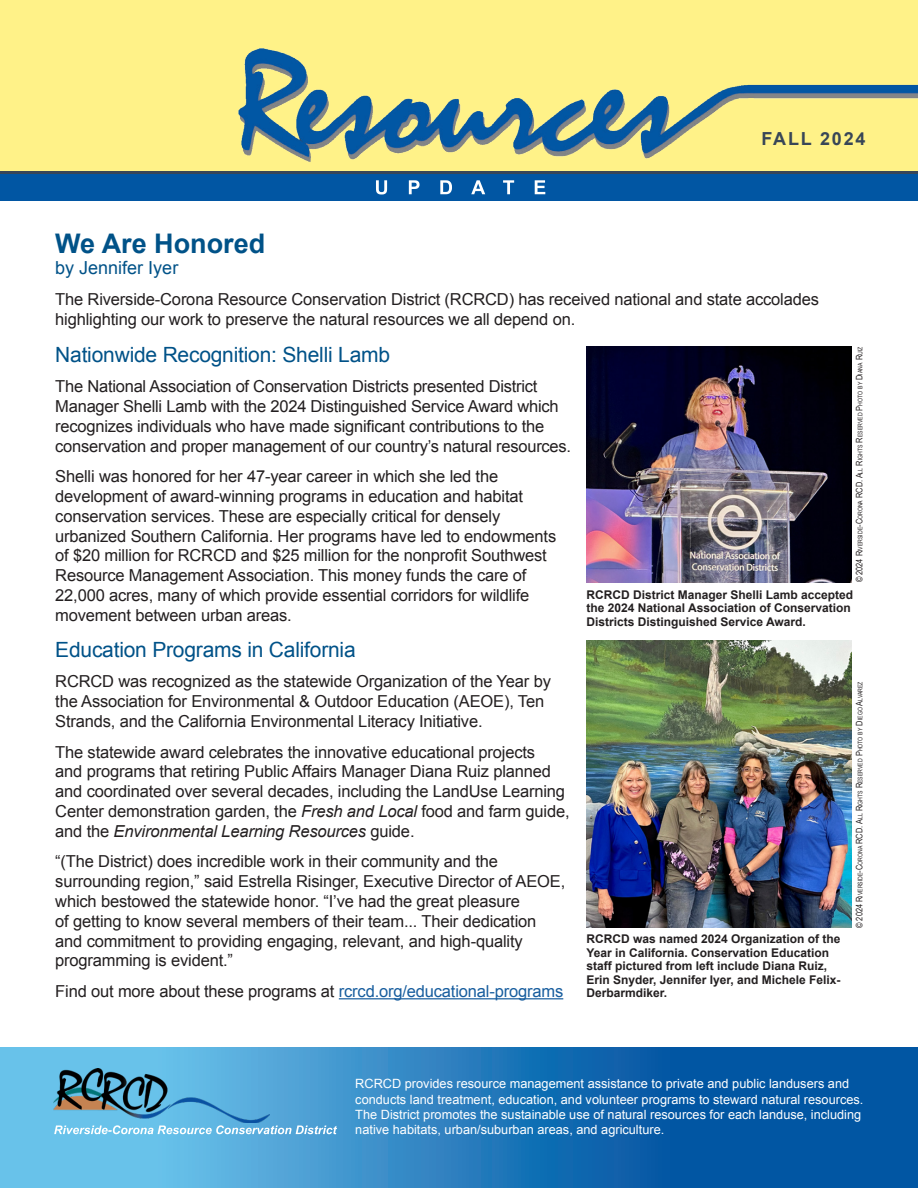
<style>
.page{position:relative;width:918px;height:1188px;background:#fff}
.page>*{position:absolute;margin:0;border:0;box-sizing:border-box;transform-origin:0 0}
.t1{font:700 27px "Arial";color:#005288}
.t2{font:21px "Arial";letter-spacing:-.01em;color:#005288}
.t3{font:18px "Arial";color:#005288}
.t4{font:700 18px "Arial";letter-spacing:.1em;color:#384657}
.t5{font:16.5px/19.8px "Arial";letter-spacing:-.01em;color:#231f20}
.t6{font:12.75px/15.3px "Arial";color:#fff}
.t7{font:700 12px/13.5px "Arial";color:#231f20}
.Paragraph_Style_news_text{font:6.3px "Arial Narrow";color:#231f20}
.s1{font-style:italic}
.s2{color:#175d9e}
.s3{font-size:9px}
</style>
<div class="page">
<img style="left:586px;top:641px;width:266px;height:287px">
<div style="left:0;top:0;width:918px;height:189px;background:#fff288"></div>
<svg style="left:0;top:1048px;width:918px;height:140px;background:#287ebe"></svg>
<div style="left:0;top:171px;width:918px;height:27px;background:#384657"></div>
<div style="left:0;top:174px;width:918px;height:27px;background:#0156a3"></div>
<img style="left:238px;top:48px;width:680px;height:114px">
<svg style="left:376px;top:180px;width:169px;height:15px"></svg>
<svg style="left:54px;top:1125px;width:283px;height:9px"></svg>
<img style="left:54px;top:1068px;width:215px;height:55px">
<hr style="left:339px;top:998px;width:224px;height:1px;background:#175d9e">
<img style="left:586px;top:346px;width:266px;height:236px">
<p class="t4" style="left:761px;top:127px;width:106px">FALL 2024</p>
<p class="t1" style="left:55px;top:225px;width:212px">We Are Honored</p>
<p class="t3" style="left:55px;top:256px;width:125px">by Jennifer Iyer</p>
<p class="t5" style="left:55px;top:289px;width:765px">The Riverside-Corona Resource Conservation District (RCRCD) has received national and state accolades highlighting our work to preserve the natural resources we all depend on.</p>
<p class="t2" style="left:55px;top:341px;width:336px">Nationwide Recognition: Shelli Lamb</p>
<p class="t5" style="left:55px;top:377px;width:517px">The National Association of Conservation Districts presented District Manager Shelli Lamb with the 2024 Distinguished Service Award which recognizes individuals who have made significant contributions to the conservation and proper management of our country’s natural resources.</p>
<p class="t5" style="left:55px;top:467px;width:502px">Shelli was honored for her 47-year career in which she led the development of award-winning programs in education and habitat conservation services. These are especially critical for densely urbanized Southern California. Her programs have led to endowments of $20 million for RCRCD and $25 million for the nonprofit Southwest Resource Management Association. This money funds the care of 22,000 acres, many of which provide essential corridors for wildlife movement between urban areas.</p>
<p class="t2" style="left:55px;top:636px;width:302px">Education Programs in California</p>
<p class="t5" style="left:55px;top:672px;width:497px">RCRCD was recognized as the statewide Organization of the Year by the Association for Environmental &amp; Outdoor Education (AEOE), Ten<br>Strands, and the California Environmental Literacy Initiative.</p>
<p class="t5" style="left:55px;top:742px;width:516px">The statewide award celebrates the innovative educational projects<br>and programs that retiring Public Affairs Manager Diana Ruiz planned and coordinated over several decades, including the LandUse Learning Center demonstration garden, the <span class="s1">Fresh and Local</span> food and farm guide, and the <span class="s1">Environmental Learning Resources</span> guide.</p>
<p class="t5" style="left:55px;top:852px;width:512px">“(The District) does incredible work in their community and the surrounding region,” said Estrella Risinger, Executive Director of AEOE, which bestowed the statewide honor. “I’ve had the great pleasure<br>of getting to know several members of their team... Their dedication and commitment to providing engaging, relevant, and high-quality programming is evident.”</p>
<p class="t5" style="left:55px;top:982px;width:510px">Find out more about these programs at <span class="s2">rcrcd.org/educational-programs</span></p>
<p class="Paragraph_Style_news_text" style="left:856px;top:582px;width:237px;rotate:-90deg"><span class="s3">© 2024 R</span>iverside<span class="s3">-C</span>orona <span class="s3">RCD. A</span>ll <span class="s3">R</span>ights <span class="s3">R</span>eserved <span class="s3">P</span>hoto by <span class="s3">D</span>iana <span class="s3">R</span>uiz</p>
<p class="t7" style="left:586px;top:588px;width:268px">RCRCD District Manager Shelli Lamb accepted the 2024 National Association of Conservation<br>Districts Distinguished Service Award.</p>
<p class="t7" style="left:586px;top:933px;width:256px">RCRCD was named 2024 Organization of the Year in California. Conservation Education staff pictured from left include Diana Ruiz, Erin Snyder, Jennifer Iyer, and Michele Felix-Derbarmdiker.</p>
<p class="Paragraph_Style_news_text" style="left:856px;top:928px;width:248px;rotate:-90deg"><span class="s3">© 2024 R</span>iverside<span class="s3">-C</span>orona <span class="s3">RCD. A</span>ll <span class="s3">R</span>ights <span class="s3">R</span>eserved <span class="s3">P</span>hoto by <span class="s3">D</span>iego <span class="s3">A</span>lvarez</p>
<p class="t6" style="left:355px;top:1076px;width:510px">RCRCD provides resource management assistance to private and public landusers and conducts land treatment, education, and volunteer programs to steward natural resources.<br>The District promotes the sustainable use of natural resources for each landuse, including native habitats, urban/suburban areas, and agriculture.</p>
</div>
